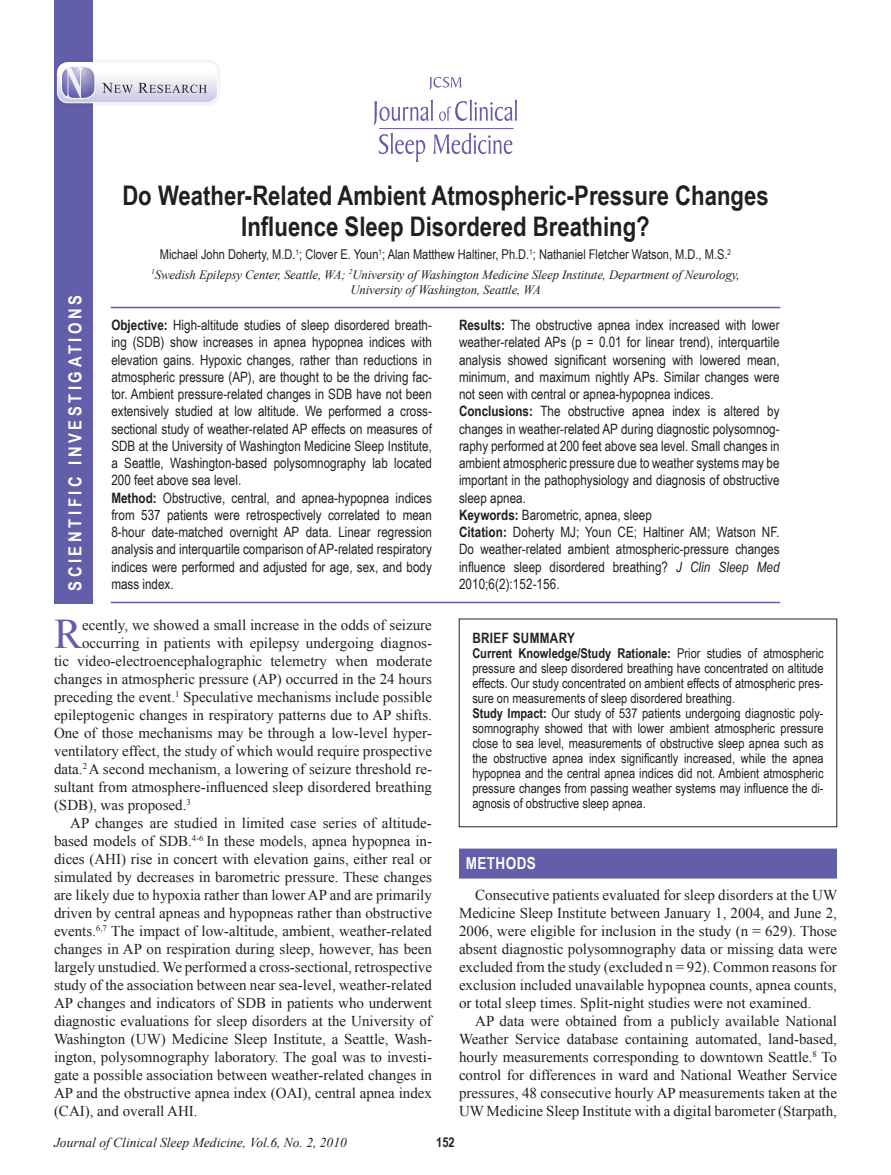
<style>
.page{position:relative;width:891px;height:1175px;background:#fff}
.page>*{position:absolute;margin:0;border:0;box-sizing:border-box;transform-origin:0 0}
._1st_Graph_Body{font:42.15px "Times New Roman";color:#625ea9}
.Article_Title{font:700 27px/30.8px "Arial Narrow";color:#231f20;text-align:center}
.SECTION{font:700 18px "Arial Narrow";letter-spacing:.2em;color:#fff}
.t1{font:700 16.5px "Arial Narrow";letter-spacing:.025em;color:#fff}
.Body_Style{font:15px/18px "Times New Roman";color:#231f20;text-align:justify}
._1st_Graph_Body-2{font:15px "Times New Roman";color:#231f20}
.Abstract{font:14.25px/17.2px "Arial Narrow";color:#231f20;text-align:justify}
.Correspondence{font:700 14.25px "Arial Narrow";letter-spacing:.025em;color:#231f20}
.Correspondence-2{font:13.5px/15px "Arial Narrow";color:#231f20;text-align:justify}
.Authors{font:13.5px "Arial Narrow";color:#231f20}
.t2{font:italic 13.5px "Times New Roman";color:#231f20}
.t3{font:700 13.5px "Arial Narrow";color:#231f20}
.Affiliations{font:italic 12.75px/15.3px "Times New Roman";letter-spacing:-.01em;color:#231f20;text-align:center}
.s1{font-weight:700}
.s2{font-style:italic}
</style>
<div class="page">
<div style="left:459px;top:848px;width:378px;height:30px;background:#625ea9"></div>
<div style="left:54px;top:0;width:39px;height:603px;background:#625ea9"></div>
<hr style="left:111px;top:602px;width:669px;height:1px;background:#625ea9">
<hr style="left:111px;top:307px;width:669px;height:1px;background:#625ea9">
<hr style="left:379px;top:128px;width:135px;height:1px;background:#625ea9">
<svg style="left:430px;top:77px;width:32px;height:13px"></svg>
<svg style="left:374px;top:100px;width:59px;height:25px"></svg>
<svg style="left:439px;top:100px;width:78px;height:21px"></svg>
<svg style="left:379px;top:133px;width:46px;height:29px"></svg>
<svg style="left:433px;top:133px;width:79px;height:21px"></svg>
<div style="left:53px;top:58px;width:168px;height:47px;background:#231f20;opacity:.15"></div>
<svg style="left:57px;top:62px;width:161px;height:41px"></svg>
<p class="SECTION" style="left:61px;top:591px;width:298px;rotate:-90deg">SCIENTIFIC INVESTIGATIONS</p>
<p class="Article_Title" style="left:122px;top:179px;width:648px">Do Weather-Related Ambient Atmospheric-Pressure Changes<br>Influence Sleep Disordered Breathing?</p>
<p class="Authors" style="left:160px;top:244px;width:573px">Michael John Doherty, M.D.<sup>1</sup>; Clover E. Youn<sup>1</sup>; Alan Matthew Haltiner, Ph.D.<sup>1</sup>; Nathaniel Fletcher Watson, M.D., M.S.<sup>2</sup></p>
<p class="Affiliations" style="left:151px;top:266px;width:590px"><sup>1</sup>Swedish Epilepsy Center, Seattle, WA; <sup>2</sup>University of Washington Medicine Sleep Institute, Department of Neurology,<br>University of Washington, Seattle, WA</p>
<p class="Abstract" style="left:111px;top:316px;width:322px"><span class="s1">Objective:</span> High-altitude studies of sleep disordered breath&shy;ing (SDB) show increases in apnea hypopnea indices with elevation gains. Hypoxic changes, rather than reductions in atmospheric pressure (AP), are thought to be the driving fac&shy;tor. Ambient pressure-related changes in SDB have not been extensively studied at low altitude. We performed a cross&shy;sectional study of weather-related AP effects on measures of SDB at the University of Washington Medicine Sleep Institute, a Seattle, Washington-based polysomnography lab located 200 feet above sea level.</p>
<p class="Abstract" style="left:111px;top:488px;width:322px"><span class="s1">Method:</span> Obstructive, central, and apnea-hypopnea indices from 537 patients were retrospectively correlated to mean 8-hour date-matched overnight AP data. Linear regression analysis and interquartile comparison of AP-related respiratory indices were performed and adjusted for age, sex, and body mass index.</p>
<p class="Abstract" style="left:459px;top:316px;width:322px"><span class="s1">Results:</span> The obstructive apnea index increased with lower weather-related APs (p = 0.01 for linear trend), interquartile analysis showed significant worsening with lowered mean, minimum, and maximum nightly APs. Similar changes were not seen with central or apnea-hypopnea indices.</p>
<p class="Abstract" style="left:459px;top:402px;width:322px"><span class="s1">Conclusions:</span> The obstructive apnea index is altered by changes in weather-related AP during diagnostic polysomnog&shy;raphy performed at 200 feet above sea level. Small changes in ambient atmospheric pressure due to weather systems may be important in the pathophysiology and diagnosis of obstructive sleep apnea.</p>
<p class="Abstract" style="left:459px;top:506px;width:194px"><span class="s1">Keywords:</span> Barometric, apnea, sleep</p>
<p class="Abstract" style="left:459px;top:523px;width:322px"><span class="s1">Citation:</span> Doherty MJ; Youn CE; Haltiner AM; Watson NF.<br>Do weather-related ambient atmospheric-pressure changes influence sleep disordered breathing? <span class="s2">J Clin Sleep Med </span>2010;6(2):152-156.</p>
<p class="_1st_Graph_Body" style="left:54px;top:606px;width:30px">R</p>
<p class="_1st_Graph_Body-2" style="left:82px;top:615px;width:351px">ecently, we showed a small increase in the odds of seizure</p>
<p class="_1st_Graph_Body-2" style="left:82px;top:633px;width:351px">occurring in patients with epilepsy undergoing diagnos-</p>
<p class="_1st_Graph_Body-2" style="left:54px;top:651px;width:380px">tic video-electroencephalographic telemetry when moderate</p>
<p class="_1st_Graph_Body-2" style="left:54px;top:669px;width:379px">changes in atmospheric pressure (AP) occurred in the 24 hours</p>
<p class="_1st_Graph_Body-2" style="left:54px;top:687px;width:379px">preceding the event.<sup>1</sup> Speculative mechanisms include possible</p>
<p class="_1st_Graph_Body-2" style="left:54px;top:705px;width:379px">epileptogenic changes in respiratory patterns due to AP shifts.</p>
<p class="_1st_Graph_Body-2" style="left:54px;top:723px;width:379px">One of those mechanisms may be through a low-level hyper-</p>
<p class="_1st_Graph_Body-2" style="left:54px;top:741px;width:379px">ventilatory effect, the study of which would require prospective</p>
<p class="_1st_Graph_Body-2" style="left:54px;top:759px;width:379px">data.<sup>2</sup> A second mechanism, a lowering of seizure threshold re-</p>
<p class="_1st_Graph_Body-2" style="left:54px;top:777px;width:380px">sultant from atmosphere-influenced sleep disordered breathing</p>
<p class="_1st_Graph_Body-2" style="left:54px;top:795px;width:138px">(SDB), was proposed.<sup>3</sup></p>
<p class="Body_Style" style="left:54px;top:814px;width:380px;text-indent:16px">AP changes are studied in limited case series of altitude&shy;based models of SDB.<sup>4-6</sup> In these models, apnea hypopnea in&shy;dices (AHI) rise in concert with elevation gains, either real or simulated by decreases in barometric pressure. These changes are likely due to hypoxia rather than lower AP and are primarily driven by central apneas and hypopneas rather than obstructive events.<sup>6,7</sup> The impact of low-altitude, ambient, weather-related changes in AP on respiration during sleep, however, has been largely unstudied. We performed a cross-sectional, retrospective study of the association between near sea-level, weather-related AP changes and indicators of SDB in patients who underwent diagnostic evaluations for sleep disorders at the University of Washington (UW) Medicine Sleep Institute, a Seattle, Wash&shy;ington, polysomnography laboratory. The goal was to investi&shy;gate a possible association between weather-related changes in AP and the obstructive apnea index (OAI), central apnea index (CAI), and overall AHI.</p>
<p class="Correspondence" style="left:472px;top:627px;width:104px">BRIEF SUMMARY</p>
<p class="Correspondence-2" style="left:472px;top:645px;width:353px"><span class="s1">Current Knowledge/Study Rationale:</span> Prior studies of atmospheric pressure and sleep disordered breathing have concentrated on altitude effects. Our study concentrated on ambient effects of atmospheric pres&shy;sure on measurements of sleep disordered breathing.</p>
<p class="Correspondence-2" style="left:472px;top:705px;width:353px"><span class="s1">Study Impact:</span> Our study of 537 patients undergoing diagnostic poly&shy;somnography showed that with lower ambient atmospheric pressure close to sea level, measurements of obstructive sleep apnea such as the obstructive apnea index significantly increased, while the apnea hypopnea and the central apnea indices did not. Ambient atmospheric pressure changes from passing weather systems may influence the di&shy;agnosis of obstructive sleep apnea.</p>
<p class="t1" style="left:466px;top:851px;width:72px">METHODS</p>
<p class="Body_Style" style="left:459px;top:886px;width:380px;text-indent:16px">Consecutive patients evaluated for sleep disorders at the UW Medicine Sleep Institute between January 1, 2004, and June 2, 2006, were eligible for inclusion in the study (n = 629). Those absent diagnostic polysomnography data or missing data were excluded from the study (excluded n = 92). Common reasons for exclusion included unavailable hypopnea counts, apnea counts, or total sleep times. Split-night studies were not examined.</p>
<p class="Body_Style" style="left:459px;top:1012px;width:380px;text-indent:16px">AP data were obtained from a publicly available National Weather Service database containing automated, land-based, hourly measurements corresponding to downtown Seattle.<sup>8</sup> To control for differences in ward and National Weather Service pressures, 48 consecutive hourly AP measurements taken at the UW Medicine Sleep Institute with a digital barometer (Starpath,</p>
<p class="t2" style="left:54px;top:1133px;width:294px">Journal of Clinical Sleep Medicine, Vol.6, No. 2, 2010</p>
<p class="t3" style="left:436px;top:1132px;width:20px">152</p>
</div>
